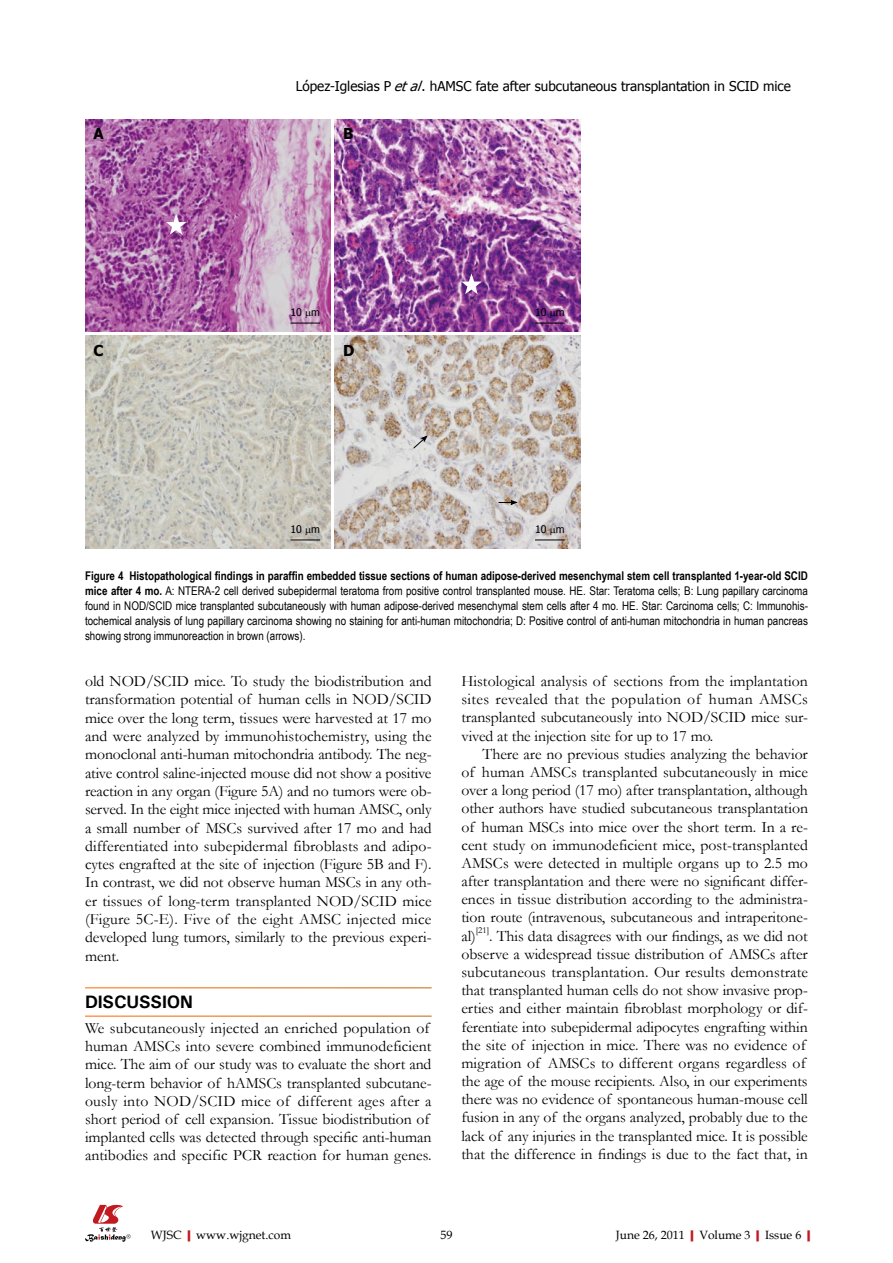
<style>
.page{position:relative;width:893px;height:1263px;background:#fff}
.page>*{position:absolute;margin:0;border:0;box-sizing:border-box;transform-origin:0 0}
.t1{font:700 18px "Univers";letter-spacing:-.01em;color:#000}
.t2{font:15.75px/18.1px "Garamond";letter-spacing:-.005em;color:#000;text-align:justify}
.t3{font:700 15px "Tahoma";color:#000}
.t4{font:13.5px "Tahoma";color:#000}
.t5{font:12px/15px "Arial Narrow";color:#000;text-align:justify}
.t6{font:12px "Book Antiqua";color:#000}
.t7{font:10.5px "Tahoma";letter-spacing:-.005em;color:#000}
.t8{font:9.15px "Garamond";color:#000}
.s1{font-style:italic}
.s2{font-weight:700}
.s3{font-weight:700;color:#c01920}
</style>
<div class="page">
<svg style="left:85px;top:1205px;width:46px;height:37px"></svg>
<img style="left:85px;top:119px;width:245px;height:213px">
<img style="left:335px;top:119px;width:245px;height:213px">
<img style="left:85px;top:336px;width:245px;height:212px">
<img style="left:335px;top:336px;width:245px;height:212px">
<svg style="left:166px;top:214px;width:20px;height:21px"></svg>
<hr style="left:290px;top:323px;width:30px;height:1px;background:#000">
<hr style="left:290px;top:540px;width:30px;height:1px;background:#000">
<hr style="left:535px;top:323px;width:30px;height:1px;background:#000">
<hr style="left:535px;top:540px;width:30px;height:1px;background:#000">
<svg style="left:499px;top:500px;width:18px;height:5px"></svg>
<svg style="left:413px;top:436px;width:14px;height:13px"></svg>
<svg style="left:461px;top:273px;width:21px;height:21px"></svg>
<svg style="left:306px;top:528px;width:5px;height:7px"></svg>
<svg style="left:550px;top:528px;width:6px;height:7px"></svg>
<svg style="left:306px;top:311px;width:5px;height:7px"></svg>
<svg style="left:550px;top:311px;width:6px;height:7px"></svg>
<p class="t4" style="left:296px;top:77px;width:497px">López-Iglesias P <span class="s1">etal</span>. hAMSC fate after subcutaneous transplantation in SCID mice</p>
<p class="t3" style="left:94px;top:123px;width:12px">A</p>
<p class="t3" style="left:343px;top:123px;width:12px">B</p>
<p class="t7" style="left:291px;top:305px;width:31px">10 m</p>
<p class="t7" style="left:535px;top:305px;width:31px">10 m</p>
<p class="t3" style="left:94px;top:340px;width:12px">C</p>
<p class="t3" style="left:343px;top:340px;width:13px">D</p>
<p class="t7" style="left:291px;top:522px;width:31px">10 m</p>
<p class="t7" style="left:535px;top:522px;width:31px">10 m</p>
<p class="t5" style="left:85px;top:568px;width:724px"><span class="s2">Figure 4 Histopathological findings in paraffin embedded tissue sections of human adipose-derived mesenchymal stem cell transplanted 1-year-old SCID mice after 4 mo.</span> A: NTERA-2 cell derived subepidermal teratoma from positive control transplanted mouse. HE. Star: Teratoma cells; B: Lung papillary carcinoma found in NOD/SCID mice transplanted subcutaneously with human adipose-derived mesenchymal stem cells after 4 mo. HE. Star: Carcinoma cells; C: Immunohis&shy;tochemical analysis of lung papillary carcinoma showing no staining for anti-human mitochondria; D: Positive control of anti-human mitochondria in human pancreas showing strong immunoreaction in brown (arrows).</p>
<p class="t2" style="left:85px;top:672px;width:348px">old NOD/SCID mice. To study the biodistribution and transformation potential of human cells in NOD/SCID mice over the long term, tissues were harvested at 17 mo and were analyzed by immunohistochemistry, using the monoclonal anti-human mitochondria antibody. The neg&shy;ative control saline-injected mouse did not show a positive reaction in any organ (Figure 5A) and no tumors were ob&shy;served. In the eight mice injected with human AMSC, only a small number of MSCs survived after 17 mo and had differentiated into subepidermal fibroblasts and adipo&shy;cytes engrafted at the site of injection (Figure 5B and F).<br>In contrast, we did not observe human MSCs in any oth&shy;er tissues of long-term transplanted NOD/SCID mice (Figure 5C-E). Five of the eight AMSC injected mice developed lung tumors, similarly to the previous experi&shy;ment.</p>
<p class="t1" style="left:85px;top:991px;width:110px">DISCUSSION</p>
<p class="t2" style="left:85px;top:1018px;width:348px;text-align:left">We subcutaneously injected an enriched population of human AMSCs into severe combined immunodeficient mice. The aim of our study was to evaluate the short and long-term behavior of hAMSCs transplanted subcutane&shy;ously into NOD/SCID mice of different ages after a short period of cell expansion. Tissue biodistribution of implanted cells was detected through specific anti-human antibodies and specific PCR reaction for human genes.</p>
<p class="t2" style="left:461px;top:672px;width:348px">Histological analysis of sections from the implantation sites revealed that the population of human AMSCs transplanted subcutaneously into NOD/SCID mice sur&shy;vived at the injection site for up to 17 mo.</p>
<p class="t2" style="left:461px;top:744px;width:348px;text-indent:21px">There are no previous studies analyzing the behavior of human AMSCs transplanted subcutaneously in mice over a long period (17 mo) after transplantation, although other authors have studied subcutaneous transplantation of human MSCs into mice over the short term. In a re&shy;cent study on immunodeficient mice, post-transplanted AMSCs were detected in multiple organs up to 2.5 mo after transplantation and there were no significant differ&shy;ences in tissue distribution according to the administra&shy;tion route (intravenous, subcutaneous and intraperitone&shy;al)</p>
<p class="t8" style="left:476px;top:924px;width:15px">[21]</p>
<p class="t2" style="left:461px;top:926px;width:348px;text-align:left;text-indent:28px">. This data disagrees with our findings, as we did not observe a widespread tissue distribution of AMSCs after subcutaneous transplantation. Our results demonstrate that transplanted human cells do not show invasive prop&shy;erties and either maintain fibroblast morphology or dif&shy;ferentiate into subepidermal adipocytes engrafting within the site of injection in mice. There was no evidence of migration of AMSCs to different organs regardless of the age of the mouse recipients. Also, in our experiments there was no evidence of spontaneous human-mouse cell fusion in any of the organs analyzed, probably due to the lack of any injuries in the transplanted mice. It is possible that the difference in findings is due to the fact that, in</p>
<p class="t6" style="left:151px;top:1226px;width:141px">WJSC<span class="s3">|</span>www.wjgnet.com</p>
<p class="t6" style="left:440px;top:1226px;width:13px">59</p>
<p class="t6" style="left:616px;top:1226px;width:202px">June 26, 2011<span class="s3">|</span>Volume 3<span class="s3">|</span>Issue 6<span class="s3">|</span></p>
</div>
